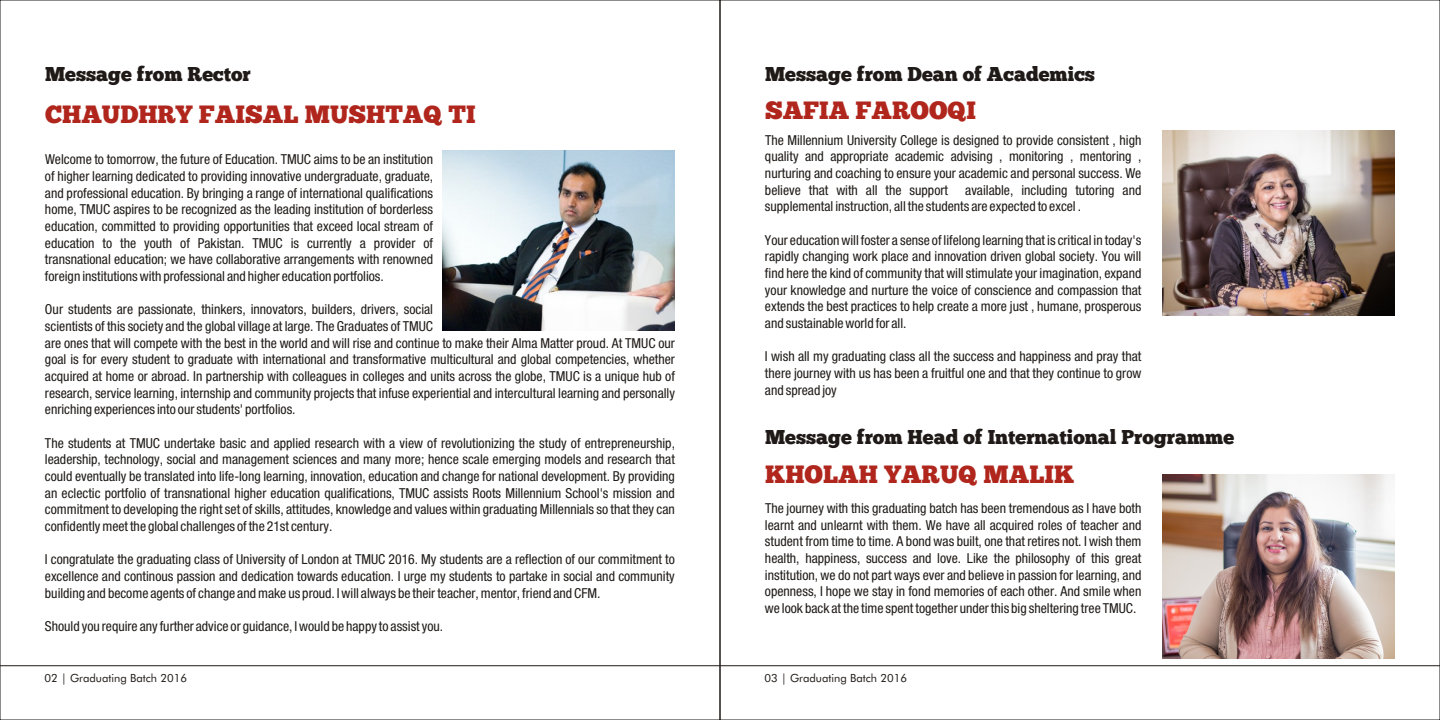
<style>
.page{position:relative;width:1440px;height:720px;background:#fff}
.page>*{position:absolute;margin:0;border:0;box-sizing:border-box;transform-origin:0 0}
.t1{font:25px "Chunk Five Ex";color:#b0261c}
.t2{font:20px "Chunk Five Ex";color:#1f1a17}
.t3{font:13.75px/16.6px "Heavenetica Cond 5 SH";color:#1f1a17;text-align:justify}
.t4{font:11.25px "Futura BT";color:#1f1a17}
</style>
<div class="page">
<hr style="left:720px;top:665px;width:720px;height:1px;background:#1f1a17">
<hr style="left:0;top:665px;width:720px;height:1px;background:#1f1a17">
<img style="left:442px;top:151px;width:233px;height:179px">
<img style="left:1162px;top:131px;width:233px;height:184px">
<img style="left:1162px;top:474px;width:233px;height:185px">
<h2 class="t2" style="left:45px;top:66px;width:207px">Message from Rector</h2>
<h1 class="t1" style="left:45px;top:104px;width:432px">CHAUDHRY FAISAL MUSHTAQ TI</h1>
<p class="t3" style="left:45px;top:151px;width:390px">Welcome to tomorrow, the future of Education. TMUC aims to be an institution of higher learning dedicated to providing innovative undergraduate, graduate, and professional education. By bringing a range of international qualifications home, TMUC aspires to be recognized as the leading institution of borderless education, committed to providing opportunities that exceed local stream of education to the youth of Pakistan. TMUC is currently a provider of transnational education; we have collaborative arrangements with renowned foreign institutions with professional and higher education portfolios.</p>
<p class="t3" style="left:45px;top:301px;width:632px;text-align:left">Our students are passionate, thinkers, innovators, builders, drivers, social<br>scientists of this society and the global village at large. The Graduates of TMUC<br>are ones that will compete with the best in the world and will rise and continue to make their Alma Matter proud. At TMUC our goal is for every student to graduate with international and transformative multicultural and global competencies, whether acquired at home or abroad. In partnership with colleagues in colleges and units across the globe, TMUC is a unique hub of research, service learning, internship and community projects that infuse experiential and intercultural learning and personally enriching experiences into our students' portfolios.</p>
<p class="t3" style="left:45px;top:434px;width:632px">The students at TMUC undertake basic and applied research with a view of revolutionizing the study of entrepreneurship, leadership, technology, social and management sciences and many more; hence scale emerging models and research that could eventually be translated into life-long learning, innovation, education and change for national development. By providing an eclectic portfolio of transnational higher education qualifications, TMUC assists Roots Millennium School's mission and commitment to developing the right set of skills, attitudes, knowledge and values within graduating Millennials so that they can confidently meet the global challenges of the 21st century.</p>
<p class="t3" style="left:45px;top:550px;width:631px">I congratulate the graduating class of University of London at TMUC 2016. My students are a reflection of our commitment to excellence and continous passion and dedication towards education. I urge my students to partake in social and community building and become agents of change and make us proud. I will always be their teacher, mentor, friend and CFM.</p>
<p class="t3" style="left:45px;top:617px;width:400px">Should you require any further advice or guidance, I would be happy to assist you.</p>
<h2 class="t2" style="left:765px;top:66px;width:332px">Message from Dean of Academics</h2>
<h1 class="t1" style="left:765px;top:100px;width:213px">SAFIA FAROOQI</h1>
<p class="t3" style="left:765px;top:131px;width:378px">The Millennium University College is designed to provide consistent , high quality and appropriate academic advising , monitoring , mentoring , nurturing and coaching to ensure your academic and personal success. We believe that with all the support</p>
<p class="t3" style="left:765px;top:181px;width:378px;text-indent:200px">available, including tutoring and supplemental instruction, all the students are expected to excel .</p>
<p class="t3" style="left:765px;top:231px;width:378px">Your education will foster a sense of lifelong learning that is critical in today's rapidly changing work place and innovation driven global society. You will find here the kind of community that will stimulate your imagination, expand your knowledge and nurture the voice of conscience and compassion that extends the best practices to help create a more just , humane, prosperous and sustainable world for all.</p>
<p class="t3" style="left:765px;top:347px;width:378px">I wish all my graduating class all the success and happiness and pray that there journey with us has been a fruitful one and that they continue to grow and spread joy</p>
<h2 class="t2" style="left:765px;top:429px;width:471px">Message from Head of International Programme</h2>
<h1 class="t1" style="left:765px;top:464px;width:311px">KHOLAH YARUQ MALIK</h1>
<p class="t3" style="left:765px;top:499px;width:378px">The journey with this graduating batch has been tremendous as I have both learnt and unlearnt with them. We have all acquired roles of teacher and student from time to time. A bond was built, one that retires not. I wish them health, happiness, success and love. Like the philosophy of this great institution, we do not part ways ever and believe in passion for learning, and openness, I hope we stay in fond memories of each other. And smile when we look back at the time spent together under this big sheltering tree TMUC.</p>
<p class="t4" style="left:44px;top:674px;width:144px">02 | Graduating Batch 2016</p>
<p class="t4" style="left:764px;top:674px;width:144px">03 | Graduating Batch 2016</p>
</div>
